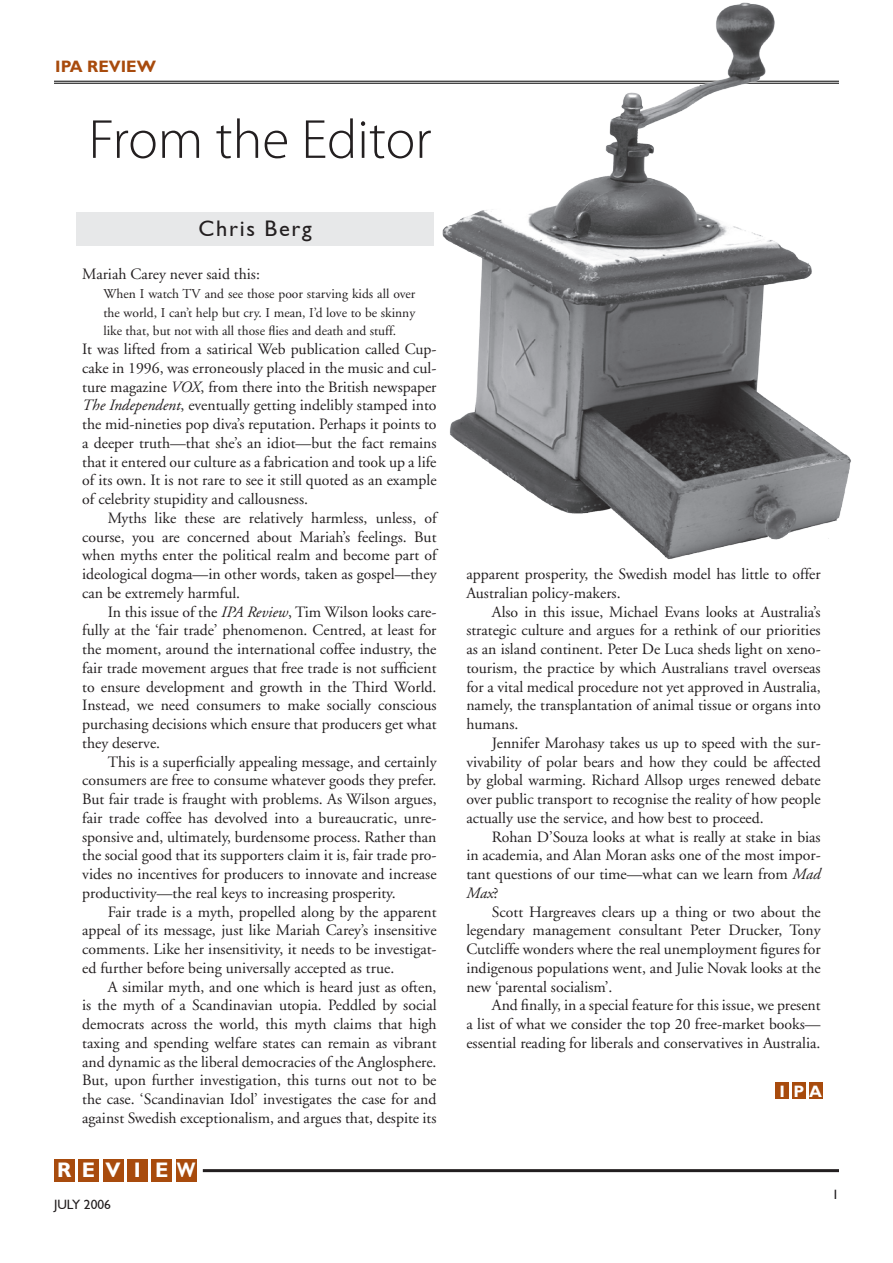
<style>
.page{position:relative;width:893px;height:1263px;background:#fff}
.page>*{position:absolute;margin:0;border:0;box-sizing:border-box;transform-origin:0 0}
.t1{font:300 55.5px "Myriad Pro";color:#231f20}
.t2{font:22.5px "Gill Sans";letter-spacing:.075em;color:#231f20}
.t3{font:700 21px "Gill Sans";color:#fff}
.t4{font:700 16.5px "Gill Sans";color:#a84b0d}
.t5{font:700 16.5px "Gill Sans";color:#fff}
.Default{font:15.75px/18.8px "Adobe Garamond";color:#231f20;text-align:justify}
.t6{font:13.5px/18.8px "Adobe Garamond";color:#231f20;text-align:justify}
.t7{font:13.5px "Gill Sans";color:#231f20}
.s1{font-style:italic}
</style>
<div class="page">
<hr style="left:54px;top:83px;width:785px;height:1px;background:#000">
<hr style="left:54px;top:81px;width:785px;height:1px;background:#000">
<hr style="left:203px;top:1169px;width:636px;height:3px;background:#231f20">
<div style="left:54px;top:1159px;width:21px;height:23px;background:#a84b0d"></div>
<div style="left:78px;top:1159px;width:21px;height:23px;background:#a84b0d"></div>
<div style="left:103px;top:1159px;width:20px;height:23px;background:#a84b0d"></div>
<div style="left:127px;top:1159px;width:21px;height:23px;background:#a84b0d"></div>
<div style="left:152px;top:1159px;width:20px;height:23px;background:#a84b0d"></div>
<div style="left:176px;top:1159px;width:20px;height:23px;background:#a84b0d"></div>
<div style="left:77px;top:213px;width:357px;height:33px;background:#e7e8e9"></div>
<img style="left:440px;top:2px;width:411px;height:558px">
<div style="left:775px;top:1082px;width:14px;height:17px;background:#a84b0d"></div>
<div style="left:792px;top:1082px;width:14px;height:17px;background:#a84b0d"></div>
<div style="left:809px;top:1082px;width:14px;height:17px;background:#a84b0d"></div>
<p class="t4" style="left:55px;top:57px;width:102px">IPA REVIEW</p>
<p class="t1" style="left:89px;top:109px;width:344px">From the Editor</p>
<p class="t2" style="left:199px;top:216px;width:115px">Chris Berg</p>
<p class="Default" style="left:82px;top:265px;width:179px">Mariah Carey never said this:</p>
<p class="t6" style="left:103px;top:284px;width:313px">When I watch TV and see those poor starving kids all over the world, I can’t help but cry. I mean, I’d love to be skinny like that, but not with all those flies and death and stuff.</p>
<p class="Default" style="left:82px;top:340px;width:356px">It was lifted from a satirical Web publication called Cup&shy;cake in 1996, was erroneously placed in the music and cul&shy;ture magazine <span class="s1">VOX</span>, from there into the British newspaper <span class="s1">The Independent</span>, eventually getting indelibly stamped into the mid-nineties pop diva’s reputation. Perhaps it points to a deeper truth—that she’s an idiot—but the fact remains that it entered our culture as a fabrication and took up a life of its own. It is not rare to see it still quoted as an example of celebrity stupidity and callousness.</p>
<p class="Default" style="left:82px;top:509px;width:356px;text-indent:26px">Myths like these are relatively harmless, unless, of course, you are concerned about Mariah’s feelings. But when myths enter the political realm and become part of ideological dogma—in other words, taken as gospel—they can be extremely harmful.</p>
<p class="Default" style="left:82px;top:603px;width:356px;text-indent:26px">In this issue of the <span class="s1">IPA Review</span>, Tim Wilson looks care&shy;fully at the ‘fair trade’ phenomenon. Centred, at least for the moment, around the international coffee industry, the fair trade movement argues that free trade is not sufficient to ensure development and growth in the Third World.<br>Instead, we need consumers to make socially conscious purchasing decisions which ensure that producers get what they deserve.</p>
<p class="Default" style="left:82px;top:753px;width:356px;text-indent:26px">This is a superficially appealing message, and certainly consumers are free to consume whatever goods they prefer.<br>But fair trade is fraught with problems. As Wilson argues, fair trade coffee has devolved into a bureaucratic, unre&shy;sponsive and, ultimately, burdensome process. Rather than the social good that its supporters claim it is, fair trade pro&shy;vides no incentives for producers to innovate and increase productivity—the real keys to increasing prosperity.</p>
<p class="Default" style="left:82px;top:903px;width:356px;text-indent:26px">Fair trade is a myth, propelled along by the apparent appeal of its message, just like Mariah Carey’s insensitive comments. Like her insensitivity, it needs to be investigat&shy;ed further before being universally accepted as true.</p>
<p class="Default" style="left:82px;top:978px;width:356px;text-indent:26px">A similar myth, and one which is heard just as often, is the myth of a Scandinavian utopia. Peddled by social democrats across the world, this myth claims that high taxing and spending welfare states can remain as vibrant and dynamic as the liberal democracies of the Anglosphere.<br>But, upon further investigation, this turns out not to be the case. ‘Scandinavian Idol’ investigates the case for and against Swedish exceptionalism, and argues that, despite its</p>
<p class="t3" style="left:57px;top:1158px;width:16px">R</p>
<p class="t3" style="left:82px;top:1158px;width:15px">E</p>
<p class="t3" style="left:105px;top:1158px;width:17px">V</p>
<p class="t3" style="left:134px;top:1158px;width:8px">I</p>
<p class="t3" style="left:155px;top:1158px;width:42px">E W</p>
<p class="t7" style="left:54px;top:1196px;width:58px">JULY 2006</p>
<p class="Default" style="left:466px;top:565px;width:356px">apparent prosperity, the Swedish model has little to offer<br>Australian policy-makers.</p>
<p class="Default" style="left:466px;top:603px;width:356px;text-indent:26px">Also in this issue, Michael Evans looks at Australia’s strategic culture and argues for a rethink of our priorities as an island continent. Peter De Luca sheds light on xeno&shy;tourism, the practice by which Australians travel overseas for a vital medical procedure not yet approved in Australia, namely, the transplantation of animal tissue or organs into humans.</p>
<p class="Default" style="left:466px;top:734px;width:356px;text-indent:26px">Jennifer Marohasy takes us up to speed with the sur&shy;vivability of polar bears and how they could be affected by global warming. Richard Allsop urges renewed debate over public transport to recognise the reality of how people actually use the service, and how best to proceed.</p>
<p class="Default" style="left:466px;top:828px;width:356px;text-indent:26px">Rohan D’Souza looks at what is really at stake in bias in academia, and Alan Moran asks one of the most impor&shy;tant questions of our time—what can we learn from <span class="s1">Mad Max</span>?</p>
<p class="Default" style="left:466px;top:903px;width:356px;text-indent:26px">Scott Hargreaves clears up a thing or two about the legendary management consultant Peter Drucker, Tony Cutcliffe wonders where the real unemployment figures for indigenous populations went, and Julie Novak looks at the new ‘parental socialism’.</p>
<p class="Default" style="left:466px;top:996px;width:356px;text-indent:26px">And finally, in a special feature for this issue, we present a list of what we consider the top 20 free-market books— essential reading for liberals and conservatives in Australia.</p>
<p class="t5" style="left:780px;top:1081px;width:7px">I</p>
<p class="t5" style="left:794px;top:1081px;width:30px">P A</p>
</div>
